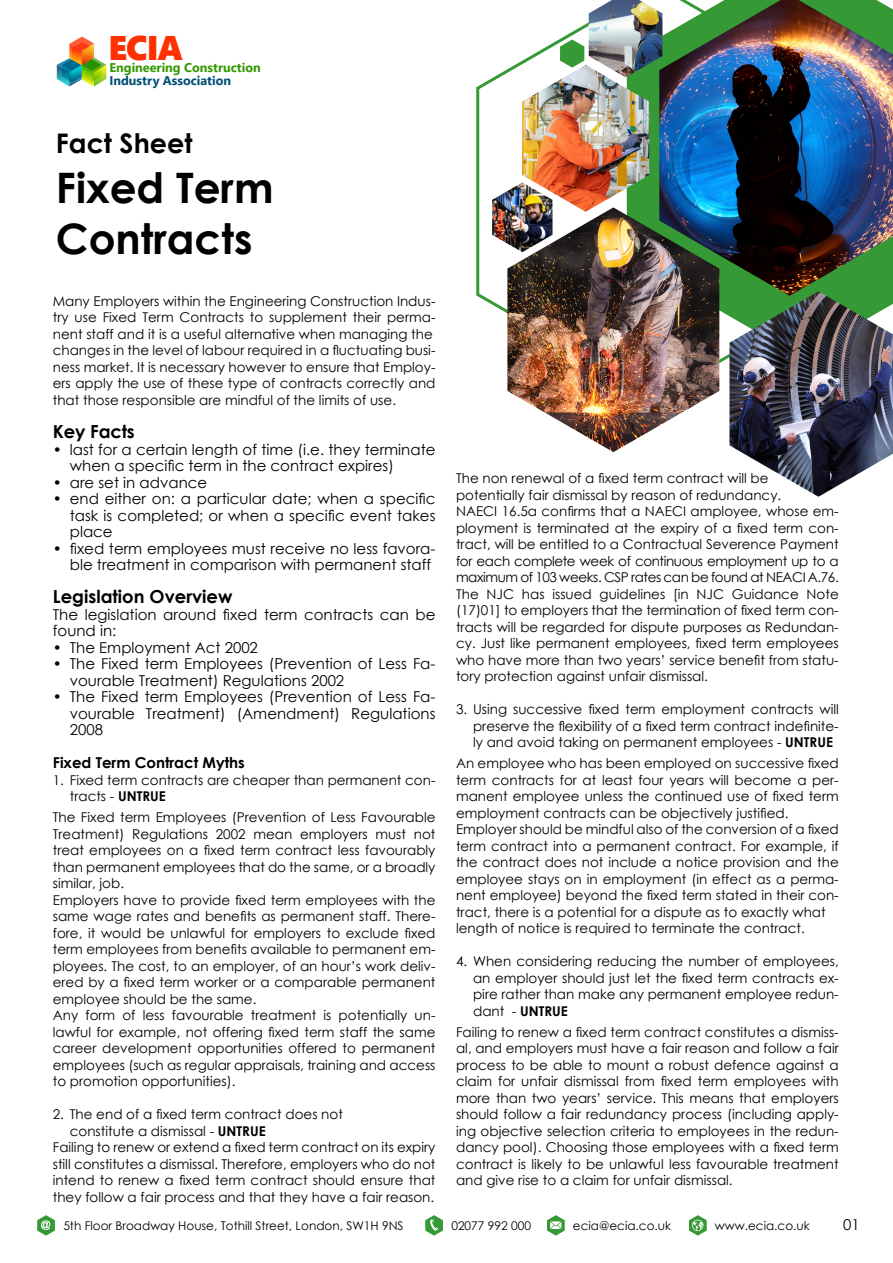
<style>
.page{position:relative;width:893px;height:1263px;background:#fff}
.page>*{position:absolute;margin:0;border:0;box-sizing:border-box;transform-origin:0 0}
.t1{font:700 42px/50.4px "Century Gothic";color:#000}
.t2{font:34.2px "Segoe UI Black";color:#ff3002}
.t3{font:700 27px "Century Gothic";color:#000}
.t4{font:700 18px "Century Gothic";color:#000}
.t5{font:15px/16.5px "Century Gothic";color:#000}
.t6{font:700 15px "Century Gothic";color:#000}
.t7{font:13.5px/16.5px "Century Gothic";color:#000}
.t8{font:700 12.6px "Segoe UI";color:#329900}
.t9{font:700 12.6px "Segoe UI";color:#004d75}
.t10{font:12px "Century Gothic";color:#000}
.s1{font-weight:700}
</style>
<div class="page">
<svg style="left:57px;top:37px;width:49px;height:50px"></svg>
<svg style="left:547px;top:1215px;width:18px;height:20px"></svg>
<svg style="left:37px;top:1215px;width:18px;height:20px"></svg>
<svg style="left:425px;top:1215px;width:18px;height:20px"></svg>
<svg style="left:689px;top:1215px;width:18px;height:20px"></svg>
<svg style="left:476px;top:13px;width:253px;height:378px"></svg>
<svg style="left:649px;top:77px;width:80px;height:280px;fill:#359a36"></svg>
<img style="left:659px;top:0;width:234px;height:296px">
<img style="left:522px;top:65px;width:127px;height:142px">
<img style="left:589px;top:0;width:73px;height:77px">
<img style="left:507px;top:207px;width:212px;height:245px">
<img style="left:729px;top:291px;width:164px;height:206px">
<img style="left:492px;top:182px;width:60px;height:70px">
<svg style="left:669px;top:411px;width:50px;height:39px"></svg>
<svg style="left:560px;top:40px;width:24px;height:28px"></svg>
<h2 class="t2" style="left:108px;top:23px;width:76px">ECIA</h2>
<p class="t8" style="left:109px;top:56px;width:153px">Engineering Construction</p>
<p class="t9" style="left:109px;top:69px;width:123px">Industry Association</p>
<h3 class="t3" style="left:56px;top:123px;width:138px">Fact Sheet</h3>
<h1 class="t1" style="left:56px;top:161px;width:219px">Fixed Term<br>Contracts</h1>
<p class="t7" style="left:53px;top:293px;width:384px">Many Employers within the Engineering Construction Indus&shy;try use Fixed Term Contracts to supplement their perma&shy;nent staff and it is a useful alternative when managing the changes in the level of labour required in a fluctuating busi&shy;ness market. It is necessary however to ensure that Employ&shy;ers apply the use of these type of contracts correctly and that those responsible are mindful of the limits of use.</p>
<h3 class="t4" style="left:53px;top:418px;width:84px">Key Facts</h3>
<p class="t5" style="left:70px;top:441px;width:367px;text-indent:-17px">• last for a certain length of time (i.e. they terminate when a specific term in the contract expires)</p>
<p class="t5" style="left:53px;top:474px;width:156px">• are set in advance</p>
<p class="t5" style="left:70px;top:490px;width:367px;text-align:justify;text-indent:-17px">• end either on: a particular date; when a specific task is completed; or when a specific event takes place</p>
<p class="t5" style="left:53px;top:540px;width:384px;text-align:right">• fixed term employees must receive no less favora&shy;ble treatment in comparison with permanent staff</p>
<h3 class="t4" style="left:53px;top:583px;width:181px">Legislation Overview</h3>
<p class="t5" style="left:53px;top:606px;width:384px">The legislation around fixed term contracts can be found in:</p>
<p class="t5" style="left:53px;top:639px;width:207px">• The Employment Act 2002</p>
<p class="t5" style="left:70px;top:655px;width:367px;text-indent:-17px">• The Fixed term Employees (Prevention of Less Fa&shy;vourable Treatment) Regulations 2002</p>
<p class="t5" style="left:70px;top:688px;width:367px;text-align:justify;text-indent:-17px">• The Fixed term Employees (Prevention of Less Fa&shy;vourable Treatment) (Amendment) Regulations 2008</p>
<p class="t6" style="left:53px;top:751px;width:194px">Fixed Term Contract Myths</p>
<p class="t7" style="left:70px;top:771px;width:367px;text-indent:-17px">1. Fixed term contracts are cheaper than permanent con&shy;tracts - <span class="s1">UNTRUE</span></p>
<p class="t7" style="left:53px;top:809px;width:384px">The Fixed term Employees (Prevention of Less Favourable Treatment) Regulations 2002 mean employers must not treat employees on a fixed term contract less favourably than permanent employees that do the same, or a broadly similar, job.<br>Employers have to provide fixed term employees with the same wage rates and benefits as permanent staff. There&shy;fore, it would be unlawful for employers to exclude fixed term employees from benefits available to permanent em&shy;ployees. The cost, to an employer, of an hour’s work deliv&shy;ered by a fixed term worker or a comparable permanent employee should be the same.<br>Any form of less favourable treatment is potentially un&shy;lawful for example, not offering fixed term staff the same career development opportunities offered to permanent employees (such as regular appraisals, training and access to promotion opportunities).</p>
<p class="t7" style="left:53px;top:1106px;width:292px">2. The end of a fixed term contract does not</p>
<p class="t7" style="left:70px;top:1122px;width:197px">constitute a dismissal - <span class="s1">UNTRUE</span></p>
<p class="t7" style="left:53px;top:1139px;width:384px">Failing to renew or extend a fixed term contract on its expiry</p>
<p class="t7" style="left:53px;top:1155px;width:384px">still constitutes a dismissal. Therefore, employers who do not</p>
<p class="t7" style="left:53px;top:1172px;width:384px">intend to renew a fixed term contract should ensure that</p>
<p class="t7" style="left:53px;top:1188px;width:383px">they follow a fair process and that they have a fair reason.</p>
<p class="t7" style="left:456px;top:470px;width:384px">The non renewal of a fixed term contract will be potentially fair dismissal by reason of redundancy.<br>NAECI 16.5a confirms that a NAECI amployee, whose em&shy;ployment is terminated at the expiry of a fixed term con&shy;tract, will be entitled to a Contractual Severence Payment for each complete week of continuous employment up to a maximum of 103 weeks. CSP rates can be found at NEACI A.76.<br>The NJC has issued guidelines [in NJC Guidance Note (17)01] to employers that the termination of fixed term con&shy;tracts will be regarded for dispute purposes as Redundan&shy;cy. Just like permanent employees, fixed term employees who have more than two years’ service benefit from statu&shy;tory protection against unfair dismissal.</p>
<p class="t7" style="left:473px;top:701px;width:367px;text-align:justify;text-indent:-17px">3. Using successive fixed term employment contracts will preserve the flexibility of a fixed term contract indefinite&shy;ly and avoid taking on permanent employees - <span class="s1">UNTRUE</span></p>
<p class="t7" style="left:456px;top:755px;width:384px">An employee who has been employed on successive fixed term contracts for at least four years will become a per&shy;manent employee unless the continued use of fixed term employment contracts can be objectively justified.<br>Employer should be mindful also of the conversion of a fixed term contract into a permanent contract. For example, if the contract does not include a notice provision and the employee stays on in employment (in effect as a perma&shy;nent employee) beyond the fixed term stated in their con&shy;tract, there is a potential for a dispute as to exactly what length of notice is required to terminate the contract.</p>
<p class="t7" style="left:473px;top:953px;width:367px;text-align:justify;text-indent:-17px">4. When considering reducing the number of employees, an employer should just let the fixed term contracts ex&shy;pire rather than make any permanent employee redun&shy;dant - <span class="s1">UNTRUE</span></p>
<p class="t7" style="left:456px;top:1023px;width:384px;text-align:justify">Failing to renew a fixed term contract constitutes a dismiss&shy;al, and employers must have a fair reason and follow a fair process to be able to mount a robust defence against a claim for unfair dismissal from fixed term employees with more than two years’ service. This means that employers should follow a fair redundancy process (including apply&shy;ing objective selection criteria to employees in the redun&shy;dancy pool). Choosing those employees with a fixed term contract is likely to be unlawful less favourable treatment and give rise to a claim for unfair dismissal.</p>
<p class="t10" style="left:63px;top:1217px;width:342px">5th Floor Broadway House, Tothill Street, London, SW1H 9NS</p>
<p class="t10" style="left:451px;top:1217px;width:81px">02077 992 000</p>
<p class="t10" style="left:573px;top:1217px;width:100px">ecia@ecia.co.uk</p>
<p class="t10" style="left:715px;top:1217px;width:96px">www.ecia.co.uk</p>
<p class="t5" style="left:843px;top:1216px;width:18px">01</p>
</div>
